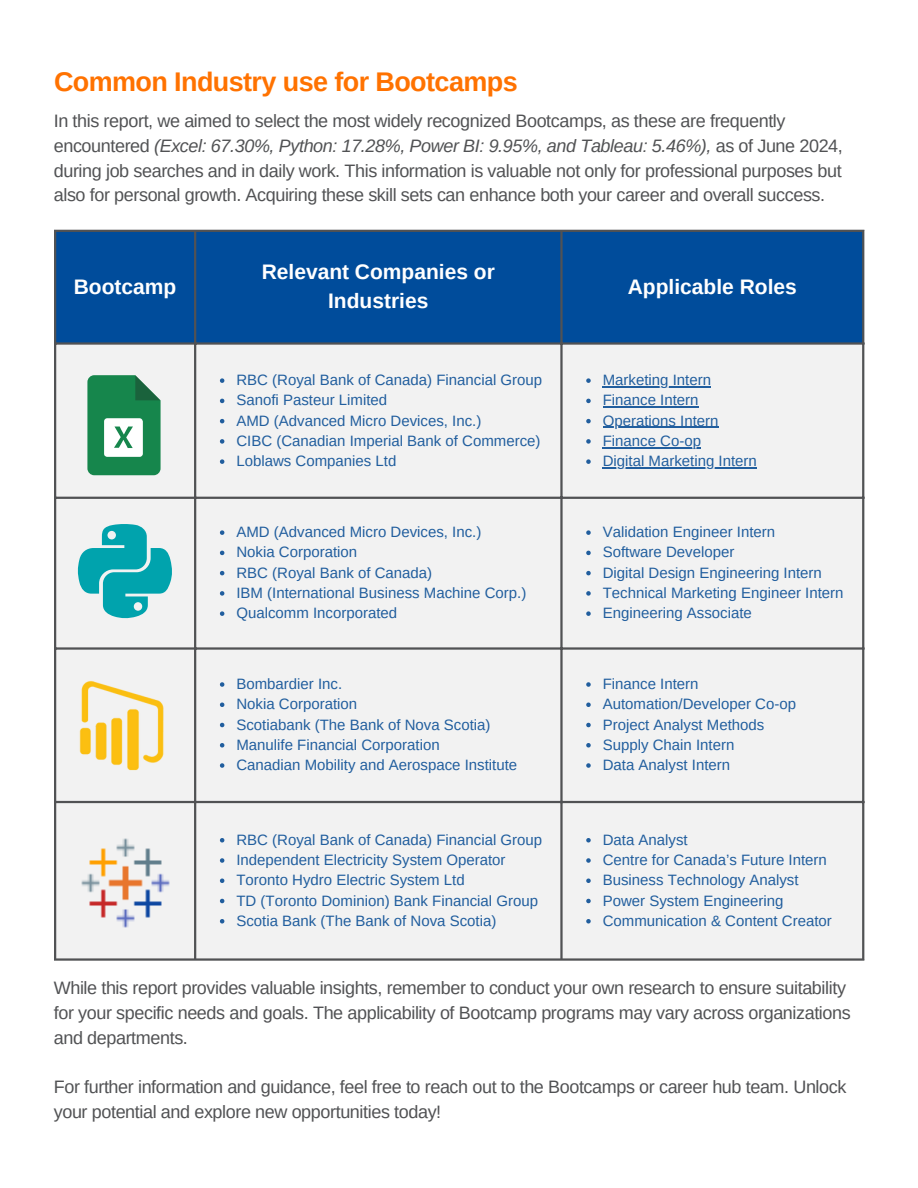
<style>
.page{position:relative;width:918px;height:1188px;background:#fff}
.page>*{position:absolute;margin:0;border:0;box-sizing:border-box;transform-origin:0 0}
.t1{font:700 27px "Arimo";letter-spacing:-.02em;color:#ff7200}
.t2{font:700 21px/29.2px "Arimo";color:#fff;text-align:center}
.t3{font:18px/24.8px "Arimo";letter-spacing:-.02em;color:#515254}
.t4{font:15px "Arimo";color:#215e9e}
.s1{font-style:italic}
</style>
<div class="page">
<div style="left:56px;top:232px;width:806px;height:110px;background:#004c9b"></div>
<div style="left:56px;top:345px;width:806px;height:613px;background:#f2f2f2"></div>
<svg style="left:220px;top:378px;width:4px;height:5px"></svg>
<svg style="left:220px;top:399px;width:4px;height:4px"></svg>
<svg style="left:220px;top:419px;width:4px;height:4px"></svg>
<svg style="left:220px;top:439px;width:4px;height:5px"></svg>
<svg style="left:220px;top:459px;width:4px;height:5px"></svg>
<svg style="left:586px;top:378px;width:5px;height:5px"></svg>
<hr style="left:603px;top:386px;width:108px;height:1px;background:#215e9e">
<svg style="left:586px;top:399px;width:5px;height:4px"></svg>
<hr style="left:603px;top:407px;width:96px;height:1px;background:#215e9e">
<svg style="left:586px;top:419px;width:5px;height:4px"></svg>
<hr style="left:603px;top:427px;width:116px;height:1px;background:#215e9e">
<svg style="left:586px;top:439px;width:5px;height:5px"></svg>
<hr style="left:603px;top:447px;width:98px;height:1px;background:#215e9e">
<svg style="left:586px;top:459px;width:5px;height:5px"></svg>
<hr style="left:603px;top:467px;width:154px;height:1px;background:#215e9e">
<svg style="left:220px;top:530px;width:4px;height:5px"></svg>
<svg style="left:220px;top:551px;width:4px;height:4px"></svg>
<svg style="left:220px;top:571px;width:4px;height:4px"></svg>
<svg style="left:220px;top:591px;width:4px;height:5px"></svg>
<svg style="left:220px;top:611px;width:4px;height:5px"></svg>
<svg style="left:586px;top:530px;width:5px;height:5px"></svg>
<svg style="left:586px;top:551px;width:5px;height:4px"></svg>
<svg style="left:586px;top:571px;width:5px;height:4px"></svg>
<svg style="left:586px;top:591px;width:5px;height:5px"></svg>
<svg style="left:586px;top:611px;width:5px;height:5px"></svg>
<svg style="left:220px;top:682px;width:4px;height:5px"></svg>
<svg style="left:220px;top:703px;width:4px;height:4px"></svg>
<svg style="left:220px;top:723px;width:4px;height:4px"></svg>
<svg style="left:220px;top:743px;width:4px;height:5px"></svg>
<svg style="left:220px;top:763px;width:4px;height:5px"></svg>
<svg style="left:586px;top:682px;width:5px;height:5px"></svg>
<svg style="left:586px;top:703px;width:5px;height:4px"></svg>
<svg style="left:586px;top:723px;width:5px;height:4px"></svg>
<svg style="left:586px;top:743px;width:5px;height:5px"></svg>
<svg style="left:586px;top:763px;width:5px;height:5px"></svg>
<svg style="left:220px;top:838px;width:4px;height:5px"></svg>
<svg style="left:220px;top:858px;width:4px;height:5px"></svg>
<svg style="left:220px;top:879px;width:4px;height:4px"></svg>
<svg style="left:220px;top:899px;width:4px;height:4px"></svg>
<svg style="left:220px;top:919px;width:4px;height:5px"></svg>
<svg style="left:586px;top:838px;width:5px;height:5px"></svg>
<svg style="left:586px;top:858px;width:5px;height:5px"></svg>
<svg style="left:586px;top:879px;width:5px;height:4px"></svg>
<svg style="left:586px;top:899px;width:5px;height:4px"></svg>
<svg style="left:586px;top:919px;width:5px;height:5px"></svg>
<hr style="left:54px;top:232px;width:2px;height:726px;background:#515254">
<hr style="left:194px;top:232px;width:2px;height:726px;background:#515254">
<hr style="left:560px;top:232px;width:3px;height:726px;background:#515254">
<hr style="left:862px;top:232px;width:2px;height:726px;background:#515254">
<hr style="left:54px;top:230px;width:810px;height:2px;background:#515254">
<hr style="left:54px;top:342px;width:810px;height:3px;background:#515254">
<hr style="left:54px;top:497px;width:810px;height:2px;background:#515254">
<hr style="left:54px;top:647px;width:810px;height:3px;background:#515254">
<hr style="left:54px;top:801px;width:810px;height:2px;background:#515254">
<hr style="left:54px;top:958px;width:810px;height:3px;background:#515254">
<img style="left:73px;top:676px;width:102px;height:99px">
<svg style="left:77px;top:524px;width:96px;height:95px"></svg>
<img style="left:80px;top:838px;width:93px;height:92px">
<svg style="left:87px;top:375px;width:74px;height:100px"></svg>
<p class="t1" style="left:54px;top:67px;width:465px">Common Industry use for Bootcamps</p>
<p class="t3" style="left:54px;top:109px;width:791px">In this report, we aimed to select the most widely recognized Bootcamps, as these are frequently encountered <span class="s1">(Excel: 67.30%, Python: 17.28%, Power BI: 9.95%, and Tableau: 5.46%),</span> as of June 2024, during job searches and in daily work. This information is valuable not only for professional purposes but also for personal growth. Acquiring these skill sets can enhance both your career and overall success.</p>
<h1 class="t2" style="left:74px;top:272px;width:104px">Bootcamp</h1>
<p class="t2" style="left:262px;top:257px;width:235px">Relevant Companies or<br>Industries</p>
<p class="t4" style="left:236px;top:372px;width:307px">RBC (Royal Bank of Canada) Financial Group</p>
<p class="t4" style="left:236px;top:392px;width:152px">Sanofi Pasteur Limited</p>
<p class="t4" style="left:236px;top:412px;width:246px">AMD (Advanced Micro Devices, Inc.)</p>
<p class="t4" style="left:236px;top:432px;width:306px">CIBC (Canadian Imperial Bank of Commerce)</p>
<p class="t4" style="left:236px;top:453px;width:162px">Loblaws Companies Ltd</p>
<p class="t4" style="left:236px;top:524px;width:246px">AMD (Advanced Micro Devices, Inc.)</p>
<p class="t4" style="left:236px;top:544px;width:122px">Nokia Corporation</p>
<p class="t4" style="left:236px;top:564px;width:197px">RBC (Royal Bank of Canada)</p>
<p class="t4" style="left:236px;top:584px;width:292px">IBM (International Business Machine Corp.)</p>
<p class="t4" style="left:236px;top:605px;width:162px">Qualcomm Incorporated</p>
<p class="t4" style="left:236px;top:675px;width:107px">Bombardier Inc.</p>
<p class="t4" style="left:236px;top:696px;width:122px">Nokia Corporation</p>
<p class="t4" style="left:236px;top:716px;width:256px">Scotiabank (The Bank of Nova Scotia)</p>
<p class="t4" style="left:236px;top:736px;width:205px">Manulife Financial Corporation</p>
<p class="t4" style="left:236px;top:756px;width:282px">Canadian Mobility and Aerospace Institute</p>
<p class="t4" style="left:236px;top:831px;width:307px">RBC (Royal Bank of Canada) Financial Group</p>
<p class="t4" style="left:236px;top:851px;width:271px">Independent Electricity System Operator</p>
<p class="t4" style="left:236px;top:872px;width:230px">Toronto Hydro Electric System Ltd</p>
<p class="t4" style="left:236px;top:892px;width:303px">TD (Toronto Dominion) Bank Financial Group</p>
<p class="t4" style="left:236px;top:912px;width:262px">Scotia Bank (The Bank of Nova Scotia)</p>
<p class="t2" style="left:628px;top:272px;width:171px">Applicable Roles</p>
<p class="t4" style="left:603px;top:372px;width:110px">Marketing Intern</p>
<p class="t4" style="left:603px;top:392px;width:97px">Finance Intern</p>
<p class="t4" style="left:603px;top:412px;width:117px">Operations Intern</p>
<p class="t4" style="left:603px;top:432px;width:100px">Finance Co-op</p>
<p class="t4" style="left:603px;top:453px;width:156px">Digital Marketing Intern</p>
<p class="t4" style="left:603px;top:524px;width:174px">Validation Engineer Intern</p>
<p class="t4" style="left:603px;top:544px;width:133px">Software Developer</p>
<p class="t4" style="left:603px;top:564px;width:221px">Digital Design Engineering Intern</p>
<p class="t4" style="left:603px;top:584px;width:242px">Technical Marketing Engineer Intern</p>
<p class="t4" style="left:603px;top:605px;width:151px">Engineering Associate</p>
<p class="t4" style="left:603px;top:675px;width:97px">Finance Intern</p>
<p class="t4" style="left:603px;top:696px;width:195px">Automation/Developer Co-op</p>
<p class="t4" style="left:603px;top:716px;width:163px">Project Analyst Methods</p>
<p class="t4" style="left:603px;top:736px;width:133px">Supply Chain Intern</p>
<p class="t4" style="left:603px;top:756px;width:129px">Data Analyst Intern</p>
<p class="t4" style="left:603px;top:831px;width:86px">Data Analyst</p>
<p class="t4" style="left:603px;top:851px;width:226px">Centre for Canada’s Future Intern</p>
<p class="t4" style="left:603px;top:872px;width:197px">Business Technology Analyst</p>
<p class="t4" style="left:603px;top:892px;width:182px">Power System Engineering</p>
<p class="t4" style="left:603px;top:912px;width:231px">Communication &amp; Content Creator</p>
<p class="t3" style="left:54px;top:976px;width:799px">While this report provides valuable insights, remember to conduct your own research to ensure suitability for your specific needs and goals. The applicability of Bootcamp programs may vary across organizations and departments.</p>
<p class="t3" style="left:54px;top:1075px;width:794px">For further information and guidance, feel free to reach out to the Bootcamps or career hub team. Unlock your potential and explore new opportunities today!</p>
</div>
